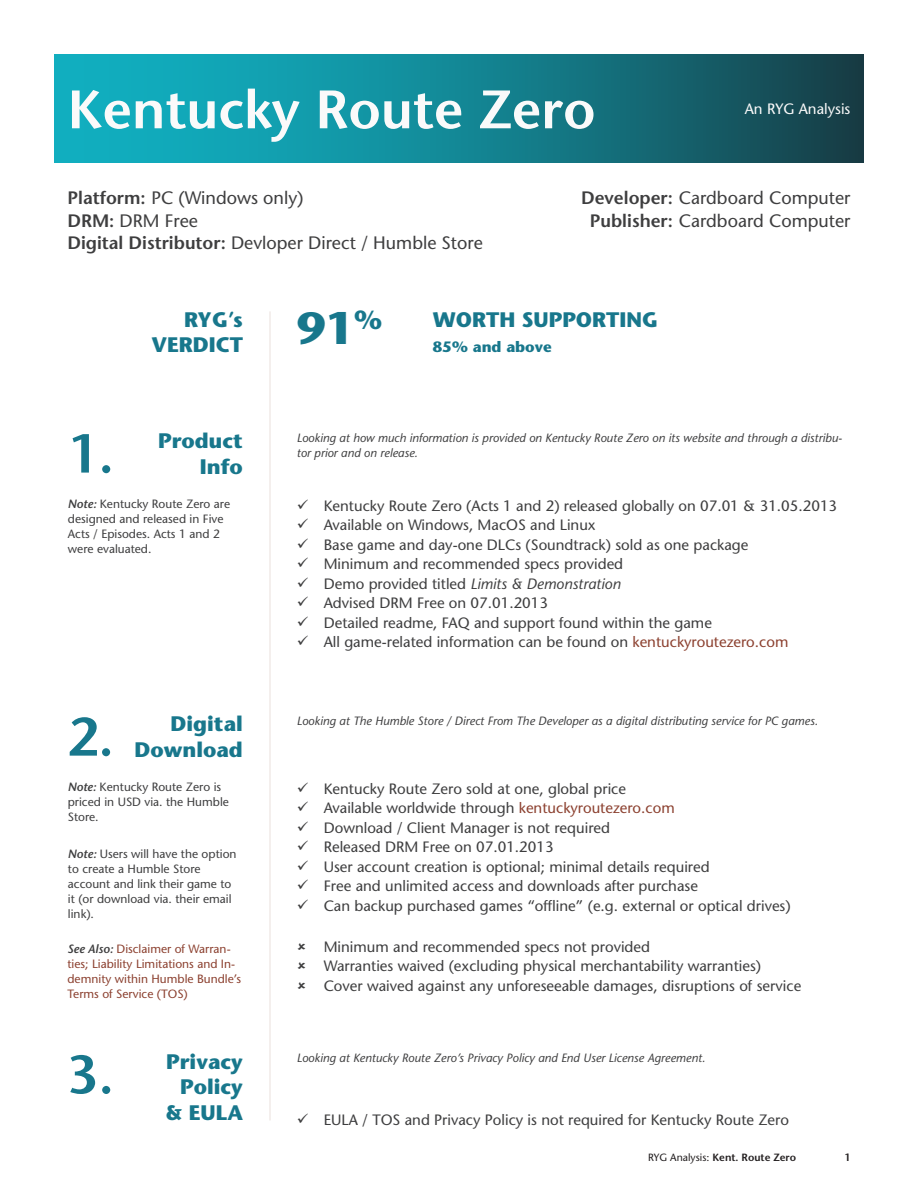
<style>
.page{position:relative;width:918px;height:1188px;background:#fff}
.page>*{position:absolute;margin:0;border:0;box-sizing:border-box;transform-origin:0 0}
.t1{font:600 54px "Stone Sans Std";color:#fafafa}
.t2{font:600 54px "Stone Sans Std";color:#18778c}
.t3{font:700 45px "Stone Sans Std";color:#18778c}
.t4{font:700 26.25px "Stone Sans Std";color:#18778c}
.t5{font:700 21px/25.2px "Stone Sans Std";color:#18778c;text-align:right}
.t6{font:500 18px/22.5px "Stone Sans Std";color:#3e3e3f}
.t7{font:500 15px/19.5px "Stone Sans Std";color:#3e3e3f}
.t8{font:500 15px "Stone Sans Std";color:#fafafa}
.t9{font:700 15px "Stone Sans Std";color:#18778c}
.t10{font:italic 500 12px/15px "Stone Sans Std";color:#3e3e3f}
.t11{font:500 12px/15px "Stone Sans Std";color:#3e3e3f}
.t12{font:500 12px/15px "Stone Sans Std";color:#8c4130}
.t13{font:600 10.5px "Stone Sans Std";color:#231f20}
.s1{font-weight:600}
.s2{font-weight:600;font-style:italic}
.s3{font-style:italic}
.s4{color:#8c4130}
.s5{font-weight:600;font-style:italic;color:#3e3e3f}
.s6{font-weight:500}
</style>
<div class="page">
<div style="left:55px;top:55px;width:809px;height:107px;background:linear-gradient(to right,#10bdcf,#16464f)"></div>
<hr style="left:269px;top:311px;width:2px;height:809px;background:#682500">
<h1 class="t1" style="left:68px;top:77px;width:530px">Kentucky Route Zero</h1>
<p class="t8" style="left:745px;top:100px;width:107px">An RYG Analysis</p>
<p class="t6" style="left:68px;top:187px;width:417px"><span class="s1">Platform:</span> PC (Windows only)<br><span class="s1">DRM:</span> DRM Free<br><span class="s1">Digital Distributor:</span> Devloper Direct / Humble Store</p>
<p class="t6" style="left:581px;top:187px;width:271px;text-align:center"><span class="s1">Developer:</span> Cardboard Computer<br><span class="s1">Publisher:</span> Cardboard Computer</p>
<h3 class="t4" style="left:354px;top:305px;width:30px">%</h3>
<h3 class="t5" style="left:152px;top:307px;width:93px">RYG’s<br>VERDICT</h3>
<h3 class="t5" style="left:433px;top:307px;width:227px">WORTH SUPPORTING</h3>
<h2 class="t3" style="left:297px;top:302px;width:58px">91</h2>
<p class="t9" style="left:433px;top:338px;width:120px">85% and above</p>
<h3 class="t5" style="left:158px;top:428px;width:86px">Product<br>Info</h3>
<h1 class="t2" style="left:68px;top:421px;width:48px">1.</h1>
<p class="t10" style="left:297px;top:430px;width:547px">Looking at how much information is provided on Kentucky Route Zero on its website and through a distribu&shy;tor prior and on release.</p>
<p class="t11" style="left:68px;top:497px;width:164px"><span class="s2">Note:</span> Kentucky Route Zero are designed and released in Five<br>Acts / Episodes. Acts 1 and 2 were evaluated.</p>
<p class="t7" style="left:324px;top:496px;width:515px">Kentucky Route Zero (Acts 1 and 2) released globally on 07.01 &amp; 31.05.2013<br>Available on Windows, MacOS and Linux<br>Base game and day-one DLCs (Soundtrack) sold as one package<br>Minimum and recommended specs provided<br>Demo provided titled <span class="s3">Limits &amp; Demonstration<br></span>Advised DRM Free on 07.01.2013<br>Detailed readme, FAQ and support found within the game<br>All game-related information can be found on <span class="s4">kentuckyroutezero.com</span></p>
<h3 class="t5" style="left:134px;top:711px;width:110px">Digital<br>Download</h3>
<h1 class="t2" style="left:67px;top:704px;width:48px">2.</h1>
<p class="t10" style="left:297px;top:713px;width:523px">Looking at The Humble Store / Direct From The Developer as a digital distributing service for PC games.</p>
<p class="t11" style="left:68px;top:780px;width:163px"><span class="s2">Note:</span> Kentucky Route Zero is priced in USD via. the Humble<br>Store.</p>
<p class="t11" style="left:68px;top:846px;width:170px"><span class="s2">Note:</span> Users will have the option to create a Humble Store account and link their game to it (or download via. their email link).</p>
<p class="t12" style="left:68px;top:941px;width:175px"><span class="s5">See Also:</span> Disclaimer of Warran&shy;ties; Liability Limitations and In&shy;demnity within Humble Bundle’s<br>Terms of Service (TOS)</p>
<p class="t7" style="left:324px;top:779px;width:469px">Kentucky Route Zero sold at one, global price<br>Available worldwide through <span class="s4">kentuckyroutezero.com<br></span>Download / Client Manager is not required<br>Released DRM Free on 07.01.2013<br>User account creation is optional; minimal details required<br>Free and unlimited access and downloads after purchase<br>Can backup purchased games “offline” (e.g. external or optical drives)</p>
<p class="t7" style="left:324px;top:937px;width:479px">Minimum and recommended specs not provided<br>Warranties waived (excluding physical merchantability warranties)<br>Cover waived against any unforeseeable damages, disruptions of service</p>
<h3 class="t5" style="left:166px;top:1049px;width:79px">Privacy<br>Policy &amp; EULA</h3>
<h1 class="t2" style="left:68px;top:1042px;width:48px">3.</h1>
<p class="t10" style="left:297px;top:1051px;width:410px">Looking at Kentucky Route Zero’s Privacy Policy and End User License Agreement.</p>
<p class="t7" style="left:324px;top:1110px;width:467px">EULA / TOS and Privacy Policy is not required for Kentucky Route Zero</p>
<p class="t13" style="left:648px;top:1151px;width:150px"><span class="s6">RYG Analysis:</span> Kent. Route Zero</p>
<p class="t13" style="left:844px;top:1151px;width:8px">1</p>
</div>
